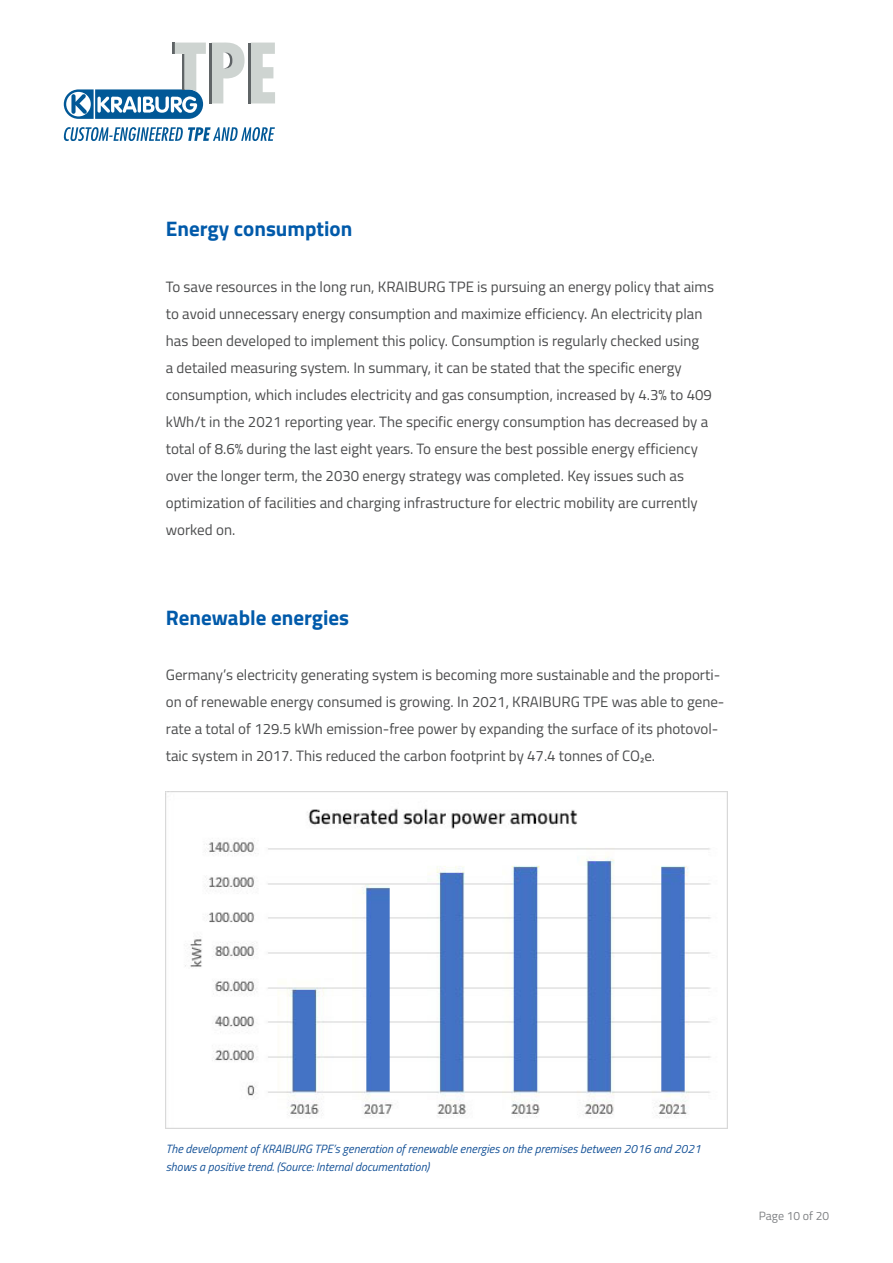
<style>
.page{position:relative;width:893px;height:1263px;background:#fff}
.page>*{position:absolute;margin:0;border:0;box-sizing:border-box;transform-origin:0 0}
.t1{font:700 21px "Titillium Web";color:#015aaa}
.t2{font:15px/27px "Titillium Web";color:#4b4c4d}
.t3{font:italic 12px/18px "Titillium Web";color:#165398}
.t4{font:12px "Titillium Web";color:#808285}
</style>
<div class="page">
<svg style="left:251px;top:43px;width:24px;height:60px"></svg>
<hr style="left:248px;top:43px;width:3px;height:60px;background:#5f6466">
<svg style="left:64px;top:127px;width:211px;height:14px"></svg>
<svg style="left:64px;top:43px;width:181px;height:76px"></svg>
<img style="left:166px;top:791px;width:561px;height:338px">
<p class="t1" style="left:166px;top:213px;width:188px">Energy consumption</p>
<p class="t2" style="left:166px;top:272px;width:550px">To save resources in the long run, KRAIBURG TPE is pursuing an energy policy that aims to avoid unnecessary energy consumption and maximize efficiency. An electricity plan has been developed to implement this policy. Consumption is regularly checked using<br>a detailed measuring system. In summary, it can be stated that the specific energy consumption, which includes electricity and gas consumption, increased by 4.3% to 409 kWh/t in the 2021 reporting year. The specific energy consumption has decreased by a total of 8.6% during the last eight years. To ensure the best possible energy efficiency over the longer term, the 2030 energy strategy was completed. Key issues such as optimization of facilities and charging infrastructure for electric mobility are currently worked on.</p>
<p class="t1" style="left:166px;top:601px;width:185px">Renewable energies</p>
<p class="t2" style="left:166px;top:661px;width:560px">Germany’s electricity generating system is becoming more sustainable and the proporti&shy;on of renewable energy consumed is growing. In 2021, KRAIBURG TPE was able to gene&shy;rate a total of 129.5 kWh emission-free power by expanding the surface of its photovol&shy;taic system in 2017. This reduced the carbon footprint by 47.4 tonnes of CO₂e.</p>
<p class="t3" style="left:166px;top:1139px;width:537px">The development of KRAIBURG TPE’s generation of renewable energies on the premises between 2016 and 2021 shows a positive trend. (Source: Internal documentation)</p>
<p class="t4" style="left:759px;top:1207px;width:72px">Page 10 of 20</p>
</div>
